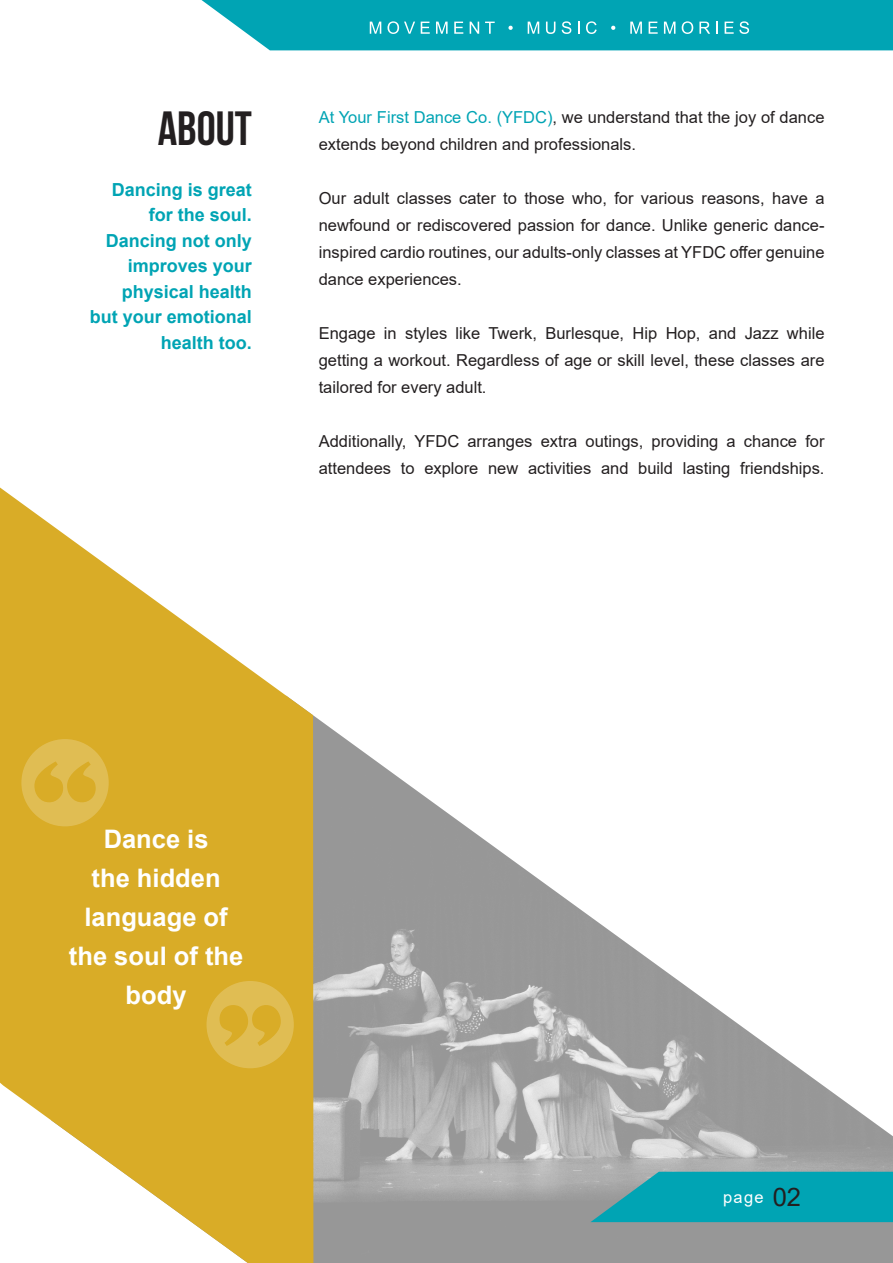
<style>
.page{position:relative;width:893px;height:1263px;background:#fff}
.page>*{position:absolute;margin:0;border:0;box-sizing:border-box;transform-origin:0 0}
.t1{font:700 48px "Bebas Neue";color:#231f20}
.t2{font:700 25.5px/39px "Arial";color:#fff;text-align:center}
.t3{font:25.5px "Arial";color:#231f20}
.t4{font:700 18px/25.5px "Arial";color:#00a4b4;text-align:right}
.t5{font:16.5px/27px "Arial";color:#231f20}
.t6{font:16.5px "Arial";color:#fff}
.s1{color:#00a4b4}
</style>
<div class="page">
<img style="left:313px;top:715px;width:580px;height:548px">
<svg style="left:0;top:487px;width:313px;height:776px;fill:#d9ac27"></svg>
<svg style="left:201px;top:0;width:692px;height:50px;background:#15abba"></svg>
<svg style="left:590px;top:1172px;width:303px;height:50px;background:#13a3b2"></svg>
<svg style="left:21px;top:739px;width:88px;height:87px;background:#ddb540"></svg>
<svg style="left:206px;top:981px;width:88px;height:87px;background:#ddb540"></svg>
<p class="t1" style="left:158px;top:102px;width:96px">ABOUT</p>
<p class="t4" style="left:90px;top:177px;width:164px">Dancing is great for the soul.<br>Dancing not only improves your physical health but your emotional health too.</p>
<p class="t5" style="left:319px;top:103px;width:507px"><span class="s1">At Your First Dance Co. (YFDC)</span>, we understand that the joy of dance extends beyond children and professionals.</p>
<p class="t5" style="left:319px;top:184px;width:507px;text-align:justify">Our adult classes cater to those who, for various reasons, have a newfound or rediscovered passion for dance. Unlike generic dance&shy;inspired cardio routines, our adults-only classes at YFDC offer genuine dance experiences.</p>
<p class="t5" style="left:319px;top:319px;width:507px;text-align:justify">Engage in styles like Twerk, Burlesque, Hip Hop, and Jazz while getting a workout. Regardless of age or skill level, these classes are tailored for every adult.</p>
<p class="t5" style="left:319px;top:427px;width:507px">Additionally, YFDC arranges extra outings, providing a chance for attendees to explore new activities and build lasting friendships.</p>
<p class="t2" style="left:69px;top:820px;width:176px">Dance is<br>the hidden language of the soul of the body</p>
<p class="t6" style="left:723px;top:1186px;width:42px">page</p>
<p class="t3" style="left:773px;top:1180px;width:30px">02</p>
</div>
